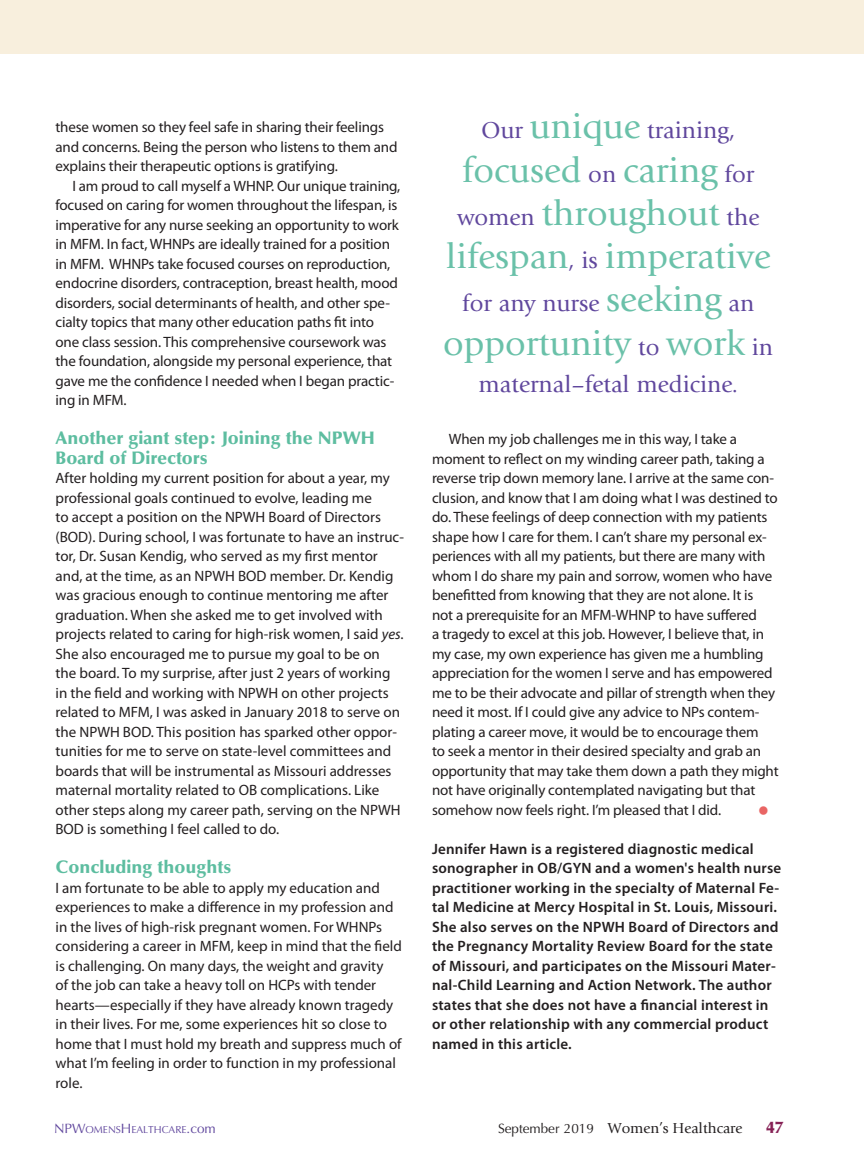
<style>
.page{position:relative;width:864px;height:1175px;background:#fff}
.page>*{position:absolute;margin:0;border:0;box-sizing:border-box;transform-origin:0 0}
.t1{font:36px/43.2px "Giovanni";color:#6ac1a9;text-align:center}
.t2{font:24px "Giovanni";color:#60479d}
.t3{font:900 18px/19.5px "Optima";color:#5dbda0}
.t4{font:900 16.5px "Optima";color:#862155}
.t5{font:15px/19.5px "Myriad Pro";letter-spacing:-.01em;color:#231f20}
.t6{font:600 15px/19.5px "Myriad Pro";letter-spacing:.015em;color:#231f20}
.t7{font:15px "Giovanni";color:#231f20}
.t8{font:10.2px "Optima";color:#60479d}
.s1{font-style:italic}
.s2{font-size:36px;color:#6ac1a9}
.s3{font-size:24px;color:#60479d}
.s4{font-size:13.5px}
.s5{font-family:"Optima";font-size:13.5px}
</style>
<div class="page">
<div style="left:0;top:0;width:864px;height:54px;background:#f8efdd"></div>
<p class="t5" style="left:56px;top:118px;width:344px">these women so they feel safe in sharing their feelings and concerns. Being the person who listens to them and explains their therapeutic options is gratifying.</p>
<p class="t5" style="left:56px;top:176px;width:346px;text-indent:17px">I am proud to call myself a WHNP. Our unique training, focused on caring for women throughout the lifespan, is imperative for any nurse seeking an opportunity to work in MFM. In fact, WHNPs are ideally trained for a position in MFM. WHNPs take focused courses on reproduction, endocrine disorders, contraception, breast health, mood disorders, social determinants of health, and other spe&shy;cialty topics that many other education paths fit into one class session. This comprehensive coursework was the foundation, alongside my personal experience, that gave me the confidence I needed when I began practic&shy;ing in MFM.</p>
<p class="t3" style="left:56px;top:428px;width:321px">Another giant step: Joining the NPWH<br>Board of Directors</p>
<p class="t5" style="left:56px;top:469px;width:350px">After holding my current position for about a year, my professional goals continued to evolve, leading me<br>to accept a position on the NPWH Board of Directors (BOD). During school, I was fortunate to have an instruc&shy;tor, Dr. Susan Kendig, who served as my first mentor and, at the time, as an NPWH BOD member. Dr. Kendig was gracious enough to continue mentoring me after graduation. When she asked me to get involved with projects related to caring for high-risk women, I said <span class="s1">yes</span>.<br>She also encouraged me to pursue my goal to be on the board. To my surprise, after just 2 years of working in the field and working with NPWH on other projects related to MFM, I was asked in January 2018 to serve on the NPWH BOD. This position has sparked other oppor&shy;tunities for me to serve on state-level committees and boards that will be instrumental as Missouri addresses maternal mortality related to OB complications. Like other steps along my career path, serving on the NPWH BOD is something I feel called to do.</p>
<p class="t3" style="left:56px;top:857px;width:177px">Concluding thoughts</p>
<p class="t5" style="left:56px;top:878px;width:348px">I am fortunate to be able to apply my education and experiences to make a difference in my profession and in the lives of high-risk pregnant women. For WHNPs considering a career in MFM, keep in mind that the field is challenging. On many days, the weight and gravity<br>of the job can take a heavy toll on HCPs with tender hearts—especially if they have already known tragedy in their lives. For me, some experiences hit so close to home that I must hold my breath and suppress much of what I’m feeling in order to function in my professional role.</p>
<h2 class="t2" style="left:481px;top:117px;width:256px">Our <span class="s2">unique</span> training,</h2>
<h1 class="t1" style="left:446px;top:149px;width:326px">focused <span class="s3">on</span> caring <span class="s3">for women</span> throughout <span class="s3">the </span>lifespan<span class="s3">, is</span> imperative</h1>
<h2 class="t2" style="left:462px;top:290px;width:294px">for any nurse <span class="s2">seeking</span> an</h2>
<h1 class="t1" style="left:443px;top:321px;width:331px">opportunity <span class="s3">to</span> work <span class="s3">in</span></h1>
<h2 class="t2" style="left:479px;top:371px;width:261px">maternal–fetal medicine.</h2>
<p class="t5" style="left:432px;top:430px;width:348px;text-indent:17px">When my job challenges me in this way, I take a moment to reflect on my winding career path, taking a reverse trip down memory lane. I arrive at the same con&shy;clusion, and know that I am doing what I was destined to do. These feelings of deep connection with my patients shape how I care for them. I can’t share my personal ex&shy;periences with all my patients, but there are many with whom I do share my pain and sorrow, women who have benefitted from knowing that they are not alone. It is<br>not a prerequisite for an MFM-WHNP to have suffered<br>a tragedy to excel at this job. However, I believe that, in my case, my own experience has given me a humbling appreciation for the women I serve and has empowered me to be their advocate and pillar of strength when they need it most. If I could give any advice to NPs contem&shy;plating a career move, it would be to encourage them<br>to seek a mentor in their desired specialty and grab an opportunity that may take them down a path they might not have originally contemplated navigating but that somehow now feels right. I’m pleased that I did.</p>
<p class="t6" style="left:432px;top:839px;width:351px">Jennifer Hawn is a registered diagnostic medical sonographer in OB/GYN and a women's health nurse practitioner working in the specialty of Maternal Fe&shy;tal Medicine at Mercy Hospital in St. Louis, Missouri.<br>She also serves on the NPWH Board of Directors and the Pregnancy Mortality Review Board for the state of Missouri, and participates on the Missouri Mater&shy;nal-Child Learning and Action Network. The author states that she does not have a financial interest in or other relationship with any commercial product named in this article.</p>
<p class="t8" style="left:54px;top:1123px;width:163px"><span class="s4">NP</span><span class="s4">W</span>OMENS<span class="s4">H</span>EALTHCARE<span class="s4">.com</span></p>
<p class="t7" style="left:498px;top:1119px;width:246px"><span class="s5">September 2019</span> Women’s Healthcare</p>
<p class="t4" style="left:766px;top:1117px;width:18px">47</p>
</div>
